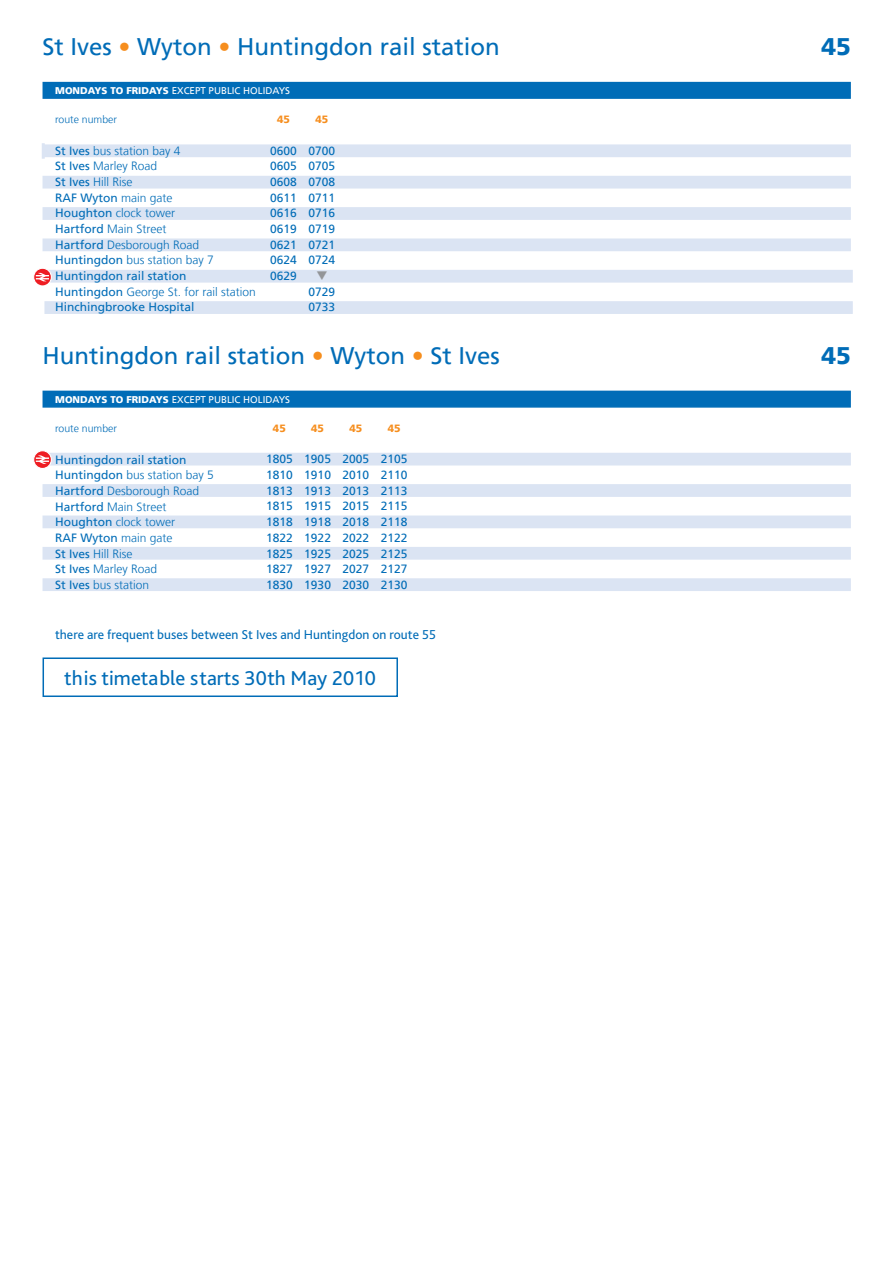
<style>
.page{position:relative;width:893px;height:1263px;background:#fff}
.page>*{position:absolute;margin:0;border:0;box-sizing:border-box;transform-origin:0 0}
.t1{font:24px "Frutiger LT";color:#006cb7}
.t2{font:900 24px "Frutiger LT";color:#006cb7}
.t3{font:21px "Bliss Pro";color:#006cb7}
.t4{font:13.5px "Bliss Pro";color:#006cb7}
.t5{font:12px "Frutiger LT";color:#006cb7}
.t6{font:300 12px "Frutiger LT";color:#006cb7}
.t7{font:300 10.5px "Frutiger LT";color:#006cb7}
.t8{font:900 10.5px "Frutiger LT";color:#f68e1e}
.MON-FRI{font:9.75px "Frutiger LT";color:#fff}
.s1{color:#f68e1e}
.s2{font-weight:900}
.s3{font-weight:400}
.s4{font-weight:300}
</style>
<div class="page">
<div style="left:44px;top:270px;width:809px;height:13px;background:#dbe4f3;border:2px solid #dbe4f3"></div>
<div style="left:44px;top:301px;width:809px;height:13px;background:#dbe4f3"></div>
<div style="left:43px;top:515px;width:808px;height:13px;background:#dbe4f3;border:2px solid #dbe4f3"></div>
<div style="left:43px;top:484px;width:808px;height:13px;background:#dbe4f3"></div>
<div style="left:43px;top:453px;width:808px;height:12px;background:#dbe4f3"></div>
<div style="left:43px;top:578px;width:808px;height:13px;background:#dbe4f3"></div>
<div style="left:43px;top:547px;width:808px;height:13px;background:#dbe4f3;border:2px solid #dbe4f3"></div>
<div style="left:43px;top:391px;width:808px;height:17px;background:#006cb7;border:2px solid #006cb7"></div>
<svg style="left:34px;top:451px;width:17px;height:17px"></svg>
<div style="left:33px;top:450px;width:19px;height:19px;border:1px solid #fff;border-radius:50%"></div>
<svg style="left:36px;top:455px;width:13px;height:9px"></svg>
<div style="left:43px;top:176px;width:808px;height:13px;background:#dbe4f3;border:2px solid #dbe4f3"></div>
<div style="left:43px;top:144px;width:808px;height:13px;background:#dbe4f3;border:2px solid #dbe4f3"></div>
<hr style="left:42px;top:143px;width:3px;height:16px;background:#dbe4f3">
<div style="left:43px;top:238px;width:808px;height:13px;background:#dbe4f3;border:2px solid #dbe4f3"></div>
<div style="left:43px;top:207px;width:808px;height:13px;background:#dbe4f3"></div>
<div style="left:43px;top:82px;width:808px;height:17px;background:#006cb7;border:2px solid #006cb7"></div>
<svg style="left:34px;top:268px;width:17px;height:18px"></svg>
<div style="left:33px;top:268px;width:19px;height:19px;border:1px solid #fff;border-radius:50%"></div>
<svg style="left:36px;top:273px;width:13px;height:8px"></svg>
<div style="left:43px;top:657px;width:355px;height:40px;border:2px solid #006cb7"></div>
<svg style="left:317px;top:271px;width:10px;height:2px"></svg>
<p class="t1" style="left:43px;top:32px;width:459px">St Ives <span class="s1">•</span> Wyton <span class="s1">•</span> Huntingdon rail station</p>
<p class="MON-FRI" style="left:55px;top:85px;width:202px"><span class="s2">MONDAYS TO FRIDAYS</span> EXCEPT public HOLIDAY</p>
<p class="MON-FRI" style="left:164px;top:82px;width:79px">Saturday only</p>
<p class="MON-FRI" style="left:285px;top:85px;width:6px">S</p>
<p class="t7" style="left:55px;top:114px;width:63px">route number</p>
<p class="t6" style="left:55px;top:144px;width:127px"><span class="s3">St Ives</span> bus station bay 4</p>
<p class="t6" style="left:55px;top:159px;width:104px"><span class="s3">St Ives</span> Marley Road</p>
<p class="t6" style="left:55px;top:175px;width:79px"><span class="s3">St Ives</span> Hill Rise</p>
<p class="t5" style="left:55px;top:191px;width:119px">RAF Wyton <span class="s4">main gate</span></p>
<p class="t6" style="left:55px;top:206px;width:121px"><span class="s3">Houghton</span> clock tower</p>
<p class="t6" style="left:55px;top:222px;width:113px"><span class="s3">Hartford</span> Main Street</p>
<p class="t6" style="left:55px;top:238px;width:146px"><span class="s3">Hartford</span> Desborough Road</p>
<p class="t6" style="left:55px;top:253px;width:160px"><span class="s3">Huntingdon</span> bus station bay 7</p>
<p class="t5" style="left:55px;top:269px;width:133px">Huntingdon rail station</p>
<p class="t6" style="left:55px;top:285px;width:202px"><span class="s3">Huntingdon</span> George St. for rail station</p>
<p class="t5" style="left:55px;top:300px;width:141px">Hinchingbrooke Hospital</p>
<p class="t8" style="left:277px;top:113px;width:14px">45</p>
<p class="t5" style="left:270px;top:143px;width:28px">0600</p>
<p class="t5" style="left:270px;top:159px;width:28px">0605</p>
<p class="t5" style="left:270px;top:175px;width:28px">0608</p>
<p class="t5" style="left:270px;top:190px;width:28px">0611</p>
<p class="t5" style="left:270px;top:206px;width:28px">0616</p>
<p class="t5" style="left:270px;top:222px;width:28px">0619</p>
<p class="t5" style="left:270px;top:237px;width:28px">0621</p>
<p class="t5" style="left:270px;top:253px;width:28px">0624</p>
<p class="t5" style="left:270px;top:269px;width:28px">0629</p>
<p class="t8" style="left:315px;top:113px;width:14px">45</p>
<p class="t5" style="left:309px;top:143px;width:28px">0700</p>
<p class="t5" style="left:309px;top:159px;width:28px">0705</p>
<p class="t5" style="left:309px;top:175px;width:28px">0708</p>
<p class="t5" style="left:309px;top:190px;width:28px">0711</p>
<p class="t5" style="left:309px;top:206px;width:28px">0716</p>
<p class="t5" style="left:309px;top:222px;width:28px">0719</p>
<p class="t5" style="left:309px;top:237px;width:28px">0721</p>
<p class="t5" style="left:309px;top:253px;width:28px">0724</p>
<p class="t5" style="left:309px;top:284px;width:28px">0729</p>
<p class="t5" style="left:309px;top:300px;width:28px">0733</p>
<p class="t2" style="left:821px;top:32px;width:31px">45</p>
<p class="t1" style="left:43px;top:341px;width:459px">Huntingdon rail station <span class="s1">•</span> Wyton <span class="s1">•</span> St Ives</p>
<p class="t2" style="left:821px;top:341px;width:31px">45</p>
<p class="MON-FRI" style="left:164px;top:391px;width:79px">Saturday only</p>
<p class="MON-FRI" style="left:285px;top:394px;width:6px">S</p>
<p class="MON-FRI" style="left:55px;top:394px;width:202px"><span class="s2">MONDAYS TO FRIDAYS</span> EXCEPT public HOLIDAY</p>
<p class="t7" style="left:55px;top:423px;width:63px">route number</p>
<p class="t5" style="left:55px;top:452px;width:133px">Huntingdon rail station</p>
<p class="t6" style="left:55px;top:468px;width:160px"><span class="s3">Huntingdon</span> bus station bay 5</p>
<p class="t6" style="left:55px;top:484px;width:146px"><span class="s3">Hartford</span> Desborough Road</p>
<p class="t6" style="left:55px;top:500px;width:113px"><span class="s3">Hartford</span> Main Street</p>
<p class="t6" style="left:55px;top:515px;width:121px"><span class="s3">Houghton</span> clock tower</p>
<p class="t5" style="left:55px;top:531px;width:119px">RAF Wyton <span class="s4">main gate</span></p>
<p class="t6" style="left:55px;top:547px;width:79px"><span class="s3">St Ives</span> Hill Rise</p>
<p class="t6" style="left:55px;top:562px;width:104px"><span class="s3">St Ives</span> Marley Road</p>
<p class="t6" style="left:55px;top:578px;width:96px"><span class="s3">St Ives</span> bus station</p>
<p class="t8" style="left:273px;top:422px;width:14px">45</p>
<p class="t5" style="left:266px;top:452px;width:28px">1805</p>
<p class="t5" style="left:266px;top:468px;width:28px">1810</p>
<p class="t5" style="left:266px;top:484px;width:28px">1813</p>
<p class="t5" style="left:266px;top:499px;width:28px">1815</p>
<p class="t5" style="left:266px;top:515px;width:28px">1818</p>
<p class="t5" style="left:266px;top:531px;width:28px">1822</p>
<p class="t5" style="left:266px;top:546px;width:28px">1825</p>
<p class="t5" style="left:266px;top:562px;width:28px">1827</p>
<p class="t5" style="left:266px;top:578px;width:28px">1830</p>
<p class="t8" style="left:311px;top:422px;width:14px">45</p>
<p class="t5" style="left:304px;top:452px;width:28px">1905</p>
<p class="t5" style="left:304px;top:468px;width:28px">1910</p>
<p class="t5" style="left:304px;top:484px;width:28px">1913</p>
<p class="t5" style="left:304px;top:499px;width:28px">1915</p>
<p class="t5" style="left:304px;top:515px;width:28px">1918</p>
<p class="t5" style="left:304px;top:531px;width:28px">1922</p>
<p class="t5" style="left:304px;top:546px;width:28px">1925</p>
<p class="t5" style="left:304px;top:562px;width:28px">1927</p>
<p class="t5" style="left:304px;top:578px;width:28px">1930</p>
<p class="t8" style="left:349px;top:422px;width:14px">45</p>
<p class="t5" style="left:343px;top:452px;width:28px">2005</p>
<p class="t5" style="left:343px;top:468px;width:28px">2010</p>
<p class="t5" style="left:343px;top:484px;width:28px">2013</p>
<p class="t5" style="left:343px;top:499px;width:28px">2015</p>
<p class="t5" style="left:343px;top:515px;width:28px">2018</p>
<p class="t5" style="left:343px;top:531px;width:28px">2022</p>
<p class="t5" style="left:343px;top:546px;width:28px">2025</p>
<p class="t5" style="left:343px;top:562px;width:28px">2027</p>
<p class="t5" style="left:343px;top:578px;width:28px">2030</p>
<p class="t8" style="left:388px;top:422px;width:14px">45</p>
<p class="t5" style="left:381px;top:452px;width:28px">2105</p>
<p class="t5" style="left:381px;top:468px;width:28px">2110</p>
<p class="t5" style="left:381px;top:484px;width:28px">2113</p>
<p class="t5" style="left:381px;top:499px;width:28px">2115</p>
<p class="t5" style="left:381px;top:515px;width:28px">2118</p>
<p class="t5" style="left:381px;top:531px;width:28px">2122</p>
<p class="t5" style="left:381px;top:546px;width:28px">2125</p>
<p class="t5" style="left:381px;top:562px;width:28px">2127</p>
<p class="t5" style="left:381px;top:578px;width:28px">2130</p>
<p class="t4" style="left:55px;top:626px;width:382px">there are frequent buses between St Ives and Huntingdon on route 55</p>
<p class="t3" style="left:64px;top:665px;width:313px">this timetable starts 30th May 2010</p>
</div>
